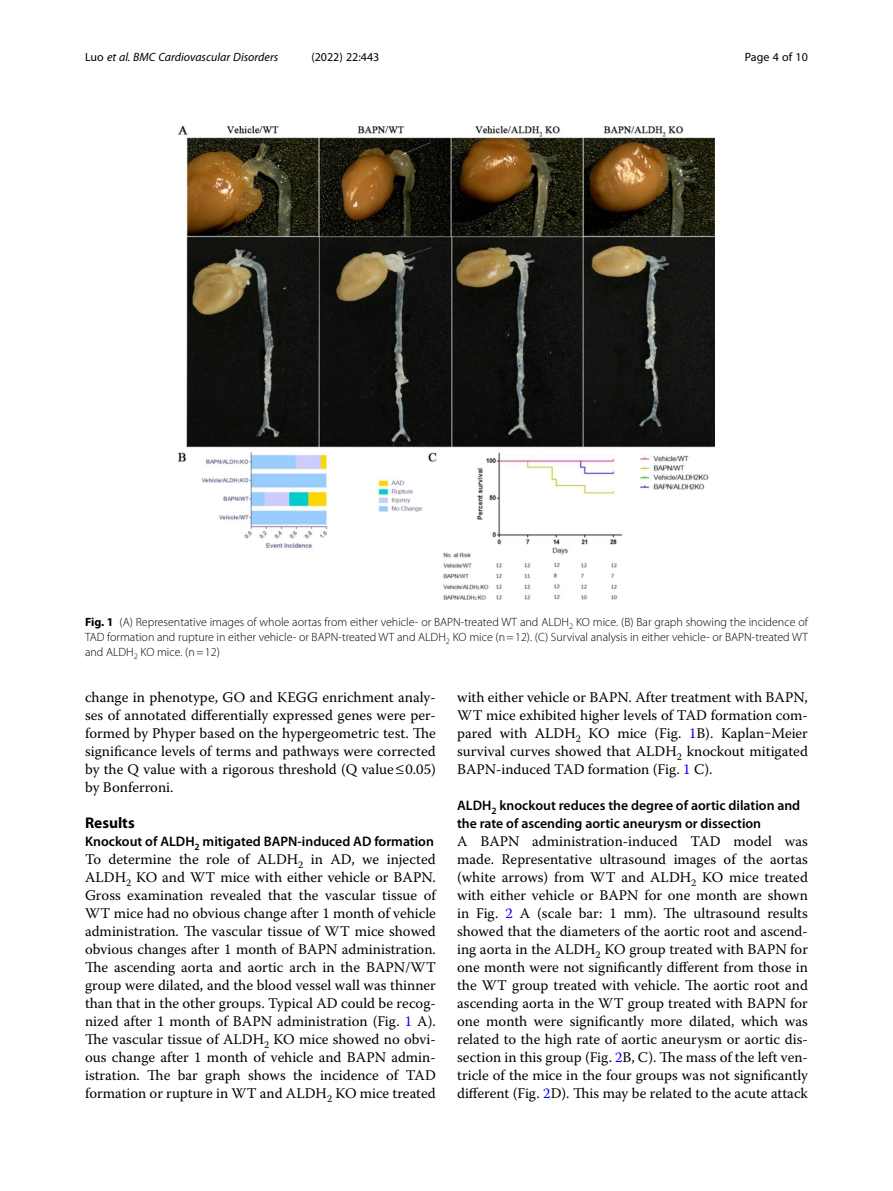
<style>
.page{position:relative;width:893px;height:1191px;background:#fff}
.page>*{position:absolute;margin:0;border:0;box-sizing:border-box;transform-origin:0 0}
.Head_1{font:700 15.45px "Myriad Pro";color:#000}
.Body_Text{font:14.7px/18px "Warnock Pro";color:#000;text-align:justify}
.Head_2{font:600 13.8px/18px "Myriad Pro";color:#000}
.Head_2_After_1{font:600 13.8px "Myriad Pro";color:#000}
.Figure_Caption{font:300 12px/15px "Myriad Pro";color:#000;text-align:justify}
.t1{font:italic 12px "Myriad Pro";color:#000}
.t2{font:12px "Myriad Pro";color:#000}
.s1{font-style:normal}
.s2{font-weight:700}
.s3{color:#00f}
</style>
<div class="page">
<img style="left:178px;top:126px;width:536px;height:473px">
<p class="t1" style="left:85px;top:50px;width:195px"><span class="s1">Luo</span> et al. BMC Cardiovascular Disorders</p>
<p class="t2" style="left:311px;top:50px;width:70px">(2022) 22:443</p>
<p class="t2" style="left:745px;top:50px;width:65px">Page 4 of 10</p>
<p class="Figure_Caption" style="left:85px;top:615px;width:724px"><span class="s2">Fig. 1</span> (A) Representative images of whole aortas from either vehicle- or BAPN-treated WT and ALDH<sub>2</sub> KO mice. (B) Bar graph showing the incidence of TAD formation and rupture in either vehicle- or BAPN-treated WT and ALDH<sub>2</sub> KO mice (n=12). (C) Survival analysis in either vehicle- or BAPN-treated WT and ALDH<sub>2</sub> KO mice. (n=12)</p>
<p class="Body_Text" style="left:85px;top:688px;width:352px">change in phenotype, GO and KEGG enrichment analy&shy;ses of annotated differentially expressed genes were per&shy;formed by Phyper based on the hypergeometric test. The significance levels of terms and pathways were corrected by the Q value with a rigorous threshold (Q value≤0.05) by Bonferroni.</p>
<p class="Head_1" style="left:85px;top:813px;width:51px">Results</p>
<p class="Head_2_After_1" style="left:85px;top:833px;width:350px">Knockout of ALDH<sub>2</sub> mitigated BAPN-induced AD formation</p>
<p class="Body_Text" style="left:85px;top:850px;width:352px">To determine the role of ALDH<sub>2</sub> in AD, we injected ALDH<sub>2</sub> KO and WT mice with either vehicle or BAPN.<br>Gross examination revealed that the vascular tissue of WT mice had no obvious change after 1 month of vehicle administration. The vascular tissue of WT mice showed obvious changes after 1 month of BAPN administration.<br>The ascending aorta and aortic arch in the BAPN/WT group were dilated, and the blood vessel wall was thinner than that in the other groups. Typical AD could be recog&shy;nized after 1 month of BAPN administration (Fig. <span class="s3">1</span> A).<br>The vascular tissue of ALDH<sub>2</sub> KO mice showed no obvi&shy;ous change after 1 month of vehicle and BAPN admin&shy;istration. The bar graph shows the incidence of TAD formation or rupture in WT and ALDH<sub>2</sub> KO mice treated</p>
<p class="Body_Text" style="left:457px;top:688px;width:352px">with either vehicle or BAPN. After treatment with BAPN, WT mice exhibited higher levels of TAD formation com&shy;pared with ALDH<sub>2</sub> KO mice (Fig. <span class="s3">1</span>B). Kaplan‒Meier survival curves showed that ALDH<sub>2</sub> knockout mitigated BAPN-induced TAD formation (Fig. <span class="s3">1</span> C).</p>
<p class="Head_2" style="left:457px;top:796px;width:345px">ALDH<sub>2</sub> knockout reduces the degree of aortic dilation and the rate of ascending aortic aneurysm or dissection</p>
<p class="Body_Text" style="left:457px;top:832px;width:352px">A BAPN administration-induced TAD model was made. Representative ultrasound images of the aortas (white arrows) from WT and ALDH<sub>2</sub> KO mice treated with either vehicle or BAPN for one month are shown in Fig. <span class="s3">2</span> A (scale bar: 1 mm). The ultrasound results showed that the diameters of the aortic root and ascend&shy;ing aorta in the ALDH<sub>2</sub> KO group treated with BAPN for one month were not significantly different from those in the WT group treated with vehicle. The aortic root and ascending aorta in the WT group treated with BAPN for one month were significantly more dilated, which was related to the high rate of aortic aneurysm or aortic dis&shy;section in this group (Fig. <span class="s3">2</span>B, C). The mass of the left ven&shy;tricle of the mice in the four groups was not significantly different (Fig. <span class="s3">2</span>D). This may be related to the acute attack</p>
</div>
